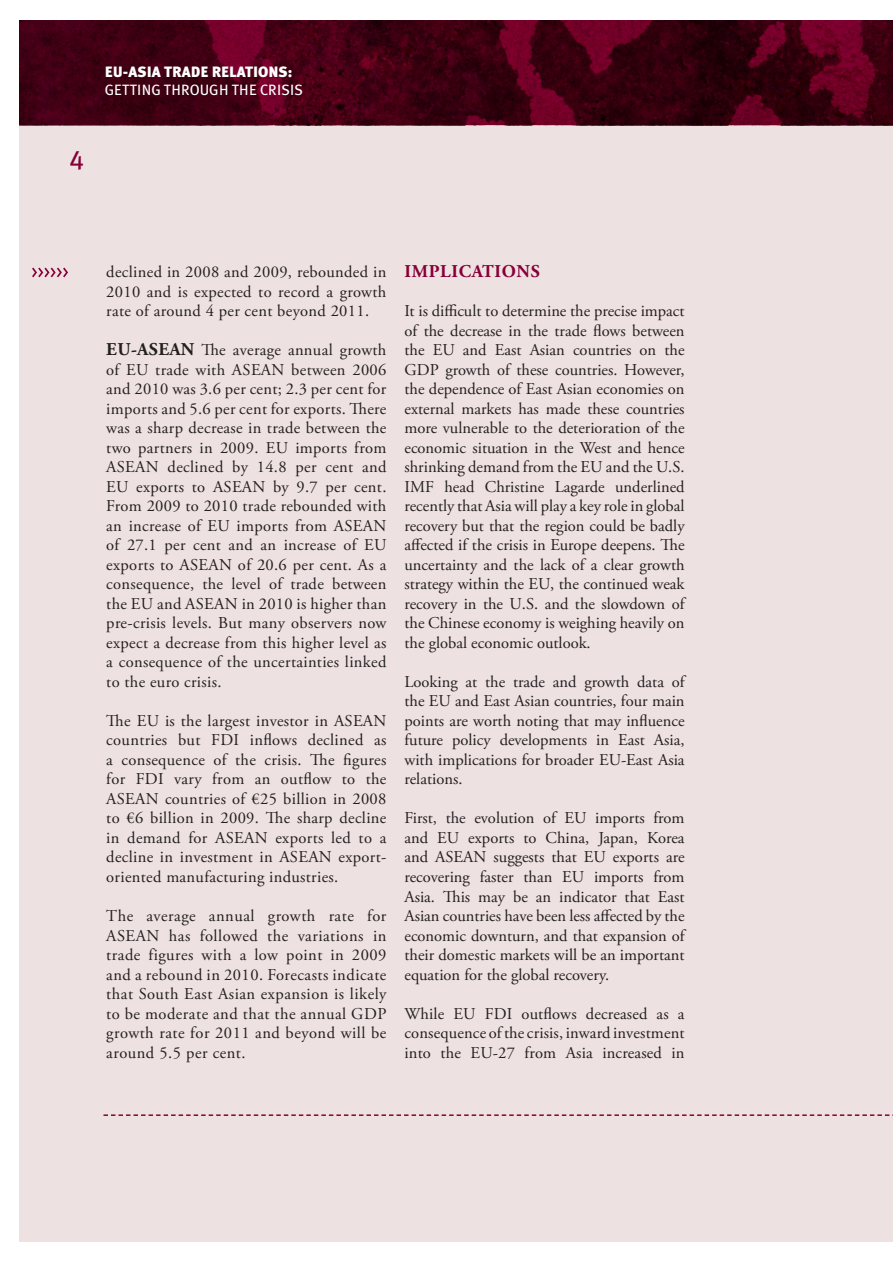
<style>
.page{position:relative;width:893px;height:1263px;background:#fff}
.page>*{position:absolute;margin:0;border:0;box-sizing:border-box;transform-origin:0 0}
.t1{font:27px "Meta Plus Book Caps";color:#860037}
.t2{font:700 18px "Adobe Garamond Pro";letter-spacing:.035em;color:#860037}
.t3{font:16.5px/19.5px "Adobe Garamond Pro";letter-spacing:.01em;color:#231f20;text-align:justify}
.t4{font:15px "Meta Plus";letter-spacing:.005em;color:#fff}
.t5{font:900 15px "Meta Plus";color:#fff}
.s1{font-weight:700;font-size:18px}
</style>
<div class="page">
<div style="left:20px;top:22px;width:873px;height:1220px;background:#eee1e2"></div>
<img style="left:20px;top:21px;width:873px;height:104px">
<svg style="left:32px;top:268px;width:36px;height:9px"></svg>
<svg style="left:103px;top:1114px;width:790px;height:2px"></svg>
<h1 class="t1" style="left:69px;top:144px;width:16px">4</h1>
<p class="t5" style="left:105px;top:63px;width:189px">EU-ASIA TRADE RELATIONS:</p>
<p class="t4" style="left:105px;top:82px;width:200px">GETTING THROUGH THE CRISIS</p>
<p class="t3" style="left:106px;top:263px;width:282px">declined in 2008 and 2009, rebounded in 2010 and is expected to record a growth rate of around 4 per cent beyond 2011.</p>
<p class="t3" style="left:106px;top:341px;width:282px"><span class="s1">EU-ASEAN</span> The average annual growth of EU trade with ASEAN between 2006 and 2010 was 3.6 per cent; 2.3 per cent for imports and 5.6 per cent for exports. There was a sharp decrease in trade between the two partners in 2009. EU imports from ASEAN declined by 14.8 per cent and EU exports to ASEAN by 9.7 per cent.<br>From 2009 to 2010 trade rebounded with an increase of EU imports from ASEAN of 27.1 per cent and an increase of EU exports to ASEAN of 20.6 per cent. As a consequence, the level of trade between the EU and ASEAN in 2010 is higher than pre-crisis levels. But many observers now expect a decrease from this higher level as a consequence of the uncertainties linked to the euro crisis.</p>
<p class="t3" style="left:106px;top:711px;width:282px">The EU is the largest investor in ASEAN countries but FDI inflows declined as a consequence of the crisis. The figures for FDI vary from an outflow to the ASEAN countries of €25 billion in 2008 to €6 billion in 2009. The sharp decline in demand for ASEAN exports led to a decline in investment in ASEAN export&shy;oriented manufacturing industries.</p>
<p class="t3" style="left:106px;top:906px;width:282px">The average annual growth rate for ASEAN has followed the variations in trade figures with a low point in 2009 and a rebound in 2010. Forecasts indicate that South East Asian expansion is likely to be moderate and that the annual GDP growth rate for 2011 and beyond will be around 5.5 per cent.</p>
<p class="t2" style="left:405px;top:261px;width:137px">IMPLICATIONS</p>
<p class="t3" style="left:404px;top:302px;width:282px">It is difficult to determine the precise impact of the decrease in the trade flows between the EU and East Asian countries on the GDP growth of these countries. However, the dependence of East Asian economies on external markets has made these countries more vulnerable to the deterioration of the economic situation in the West and hence shrinking demand from the EU and the U.S.<br>IMF head Christine Lagarde underlined recently that Asia will play a key role in global recovery but that the region could be badly affected if the crisis in Europe deepens. The uncertainty and the lack of a clear growth strategy within the EU, the continued weak recovery in the U.S. and the slowdown of the Chinese economy is weighing heavily on the global economic outlook.</p>
<p class="t3" style="left:404px;top:672px;width:282px">Looking at the trade and growth data of the EU and East Asian countries, four main points are worth noting that may influence future policy developments in East Asia, with implications for broader EU-East Asia relations.</p>
<p class="t3" style="left:404px;top:809px;width:282px">First, the evolution of EU imports from and EU exports to China, Japan, Korea and ASEAN suggests that EU exports are recovering faster than EU imports from Asia. This may be an indicator that East Asian countries have been less affected by the economic downturn, and that expansion of their domestic markets will be an important equation for the global recovery.</p>
<p class="t3" style="left:404px;top:1004px;width:282px">While EU FDI outflows decreased as a consequence of the crisis, inward investment into the EU-27 from Asia increased in</p>
</div>
